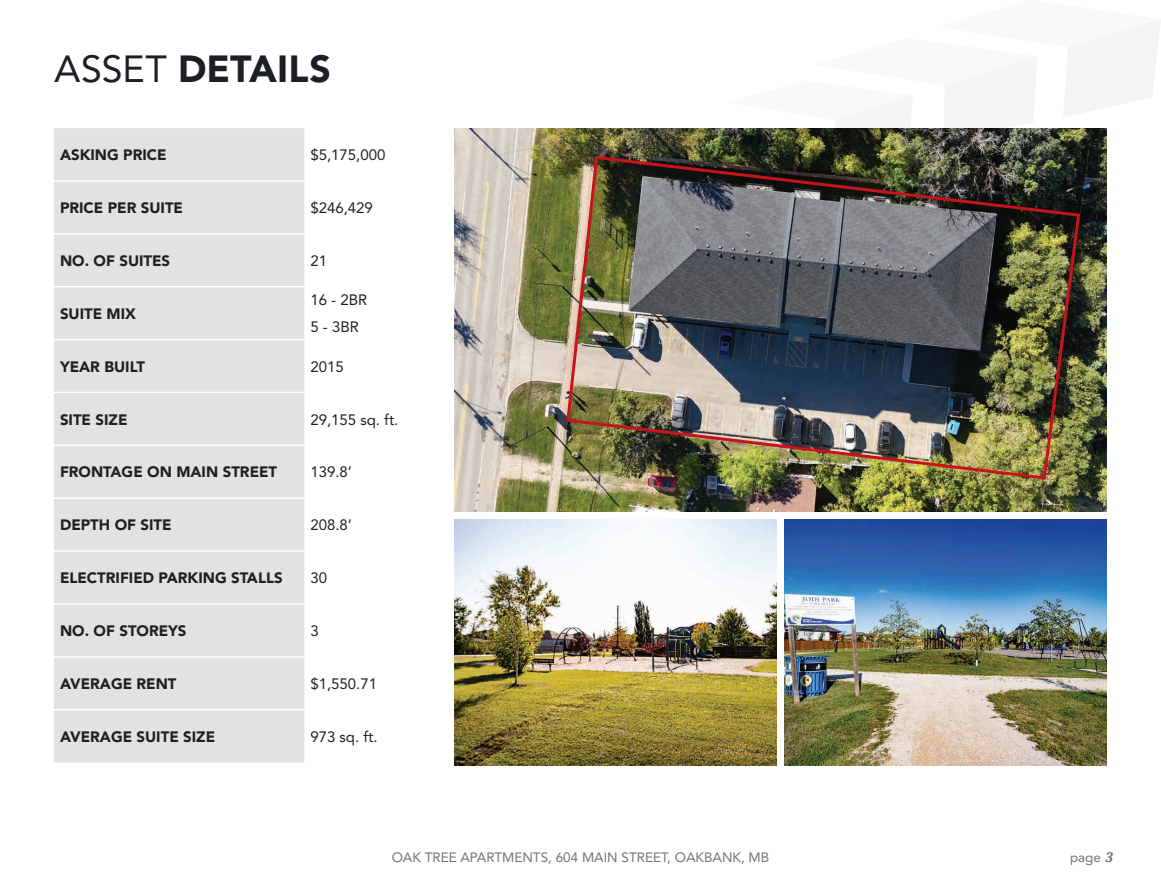
<style>
.page{position:relative;width:1161px;height:891px;background:#fff}
.page>*{position:absolute;margin:0;border:0;box-sizing:border-box;transform-origin:0 0}
.t1{font:900 37.5px "Avenir LT Std";color:#1d1f26}
.t2{font:900 15px "Avenir LT Std";color:#231f20}
.t3{font:15px/27px "Avenir LT Std";color:#231f20}
.t4{font:13.5px "Avenir LT Std";color:#727379}
.s1{font-weight:400}
.s2{font-family:"Droid Serif";font-weight:700;font-style:italic}
</style>
<div class="page">
<svg style="left:836px;top:20px;width:324px;height:108px"></svg>
<img style="left:455px;top:128px;width:652px;height:384px">
<img style="left:785px;top:519px;width:322px;height:247px">
<img style="left:455px;top:519px;width:322px;height:247px">
<div style="left:54px;top:128px;width:250px;height:635px;background:#e2e1e3"></div>
<hr style="left:54px;top:180px;width:250px;height:2px;background:#fff">
<hr style="left:54px;top:233px;width:250px;height:2px;background:#fff">
<hr style="left:54px;top:286px;width:250px;height:1px;background:#fff">
<hr style="left:54px;top:339px;width:250px;height:1px;background:#fff">
<hr style="left:54px;top:392px;width:250px;height:1px;background:#fff">
<hr style="left:54px;top:445px;width:250px;height:1px;background:#fff">
<hr style="left:54px;top:497px;width:250px;height:2px;background:#fff">
<hr style="left:54px;top:550px;width:250px;height:2px;background:#fff">
<hr style="left:54px;top:603px;width:250px;height:2px;background:#fff">
<hr style="left:54px;top:656px;width:250px;height:2px;background:#fff">
<hr style="left:54px;top:709px;width:250px;height:1px;background:#fff">
<img style="left:565px;top:154px;width:517px;height:327px">
<h1 class="t1" style="left:54px;top:47px;width:278px"><span class="s1">ASSET</span> DETAILS</h1>
<p class="t2" style="left:60px;top:146px;width:108px">ASKING PRICE</p>
<p class="t3" style="left:310px;top:142px;width:77px">$5,175,000</p>
<p class="t2" style="left:60px;top:199px;width:125px">PRICE PER SUITE</p>
<p class="t3" style="left:310px;top:195px;width:64px">$246,429</p>
<p class="t2" style="left:60px;top:252px;width:112px">NO. OF SUITES</p>
<p class="t3" style="left:310px;top:247px;width:18px">21</p>
<p class="t2" style="left:60px;top:305px;width:78px">SUITE MIX</p>
<p class="t3" style="left:310px;top:287px;width:58px">16 - 2BR<br>5 - 3BR</p>
<p class="t2" style="left:60px;top:357px;width:87px">YEAR BUILT</p>
<p class="t3" style="left:310px;top:353px;width:35px">2015</p>
<p class="t2" style="left:60px;top:410px;width:69px">SITE SIZE</p>
<p class="t3" style="left:310px;top:406px;width:90px">29,155 sq. ft.</p>
<p class="t2" style="left:60px;top:463px;width:219px">FRONTAGE ON MAIN STREET</p>
<p class="t3" style="left:310px;top:459px;width:43px">139.8’</p>
<p class="t2" style="left:60px;top:516px;width:113px">DEPTH OF SITE</p>
<p class="t3" style="left:310px;top:512px;width:43px">208.8’</p>
<p class="t2" style="left:60px;top:569px;width:224px">ELECTRIFIED PARKING STALLS</p>
<p class="t3" style="left:310px;top:565px;width:18px">30</p>
<p class="t2" style="left:60px;top:622px;width:128px">NO. OF STOREYS</p>
<p class="t3" style="left:310px;top:618px;width:10px">3</p>
<p class="t2" style="left:60px;top:675px;width:118px">AVERAGE RENT</p>
<p class="t3" style="left:310px;top:670px;width:68px">$1,550.71</p>
<p class="t2" style="left:60px;top:728px;width:157px">AVERAGE SUITE SIZE</p>
<p class="t3" style="left:310px;top:723px;width:69px">973 sq. ft.</p>
<p class="t4" style="left:392px;top:850px;width:379px">OAK TREE APARTMENTS, 604 MAIN STREET, OAKBANK, MB</p>
<p class="t4" style="left:1070px;top:850px;width:44px">page <span class="s2">3</span></p>
</div>
